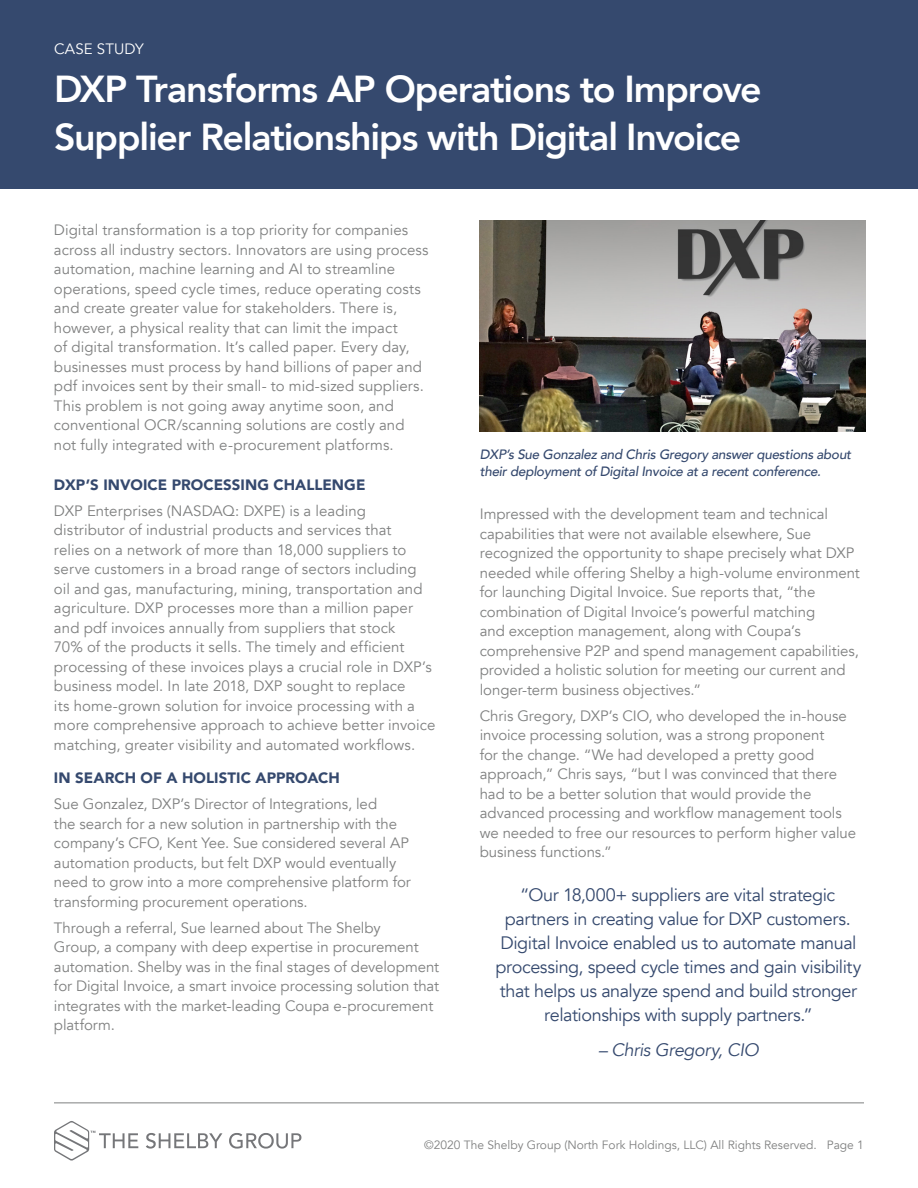
<style>
.page{position:relative;width:918px;height:1188px;background:#fff}
.page>*{position:absolute;margin:0;border:0;box-sizing:border-box;transform-origin:0 0}
.t1{font:800 37.5px/48px "Avenir";letter-spacing:-.03em;color:#fff}
.Paragraph{font:18px/24px "Avenir";letter-spacing:-.025em;color:#35496e;text-align:center}
.Paragraph-2{font:italic 18px "Avenir";letter-spacing:-.025em;color:#35496e}
.Paragraph-3{font:15px/19.5px "Avenir";color:#7f8080}
.Paragraph-4{font:900 15px "Avenir";letter-spacing:.005em;color:#35496e}
.t2{font:15px "Avenir";letter-spacing:.01em;color:#fff}
.Paragraph-5{font:italic 500 13.5px/16.5px "Avenir";letter-spacing:-.02em;color:#35496e}
.Contact_Information{font:12px "Avenir";color:#7f8080}
</style>
<div class="page">
<div style="left:0;top:0;width:918px;height:189px;background:#35496e"></div>
<hr style="left:54px;top:1102px;width:810px;height:1px;background:#7f8080">
<svg style="left:146px;top:1133px;width:76px;height:16px"></svg>
<svg style="left:229px;top:1133px;width:72px;height:16px"></svg>
<svg style="left:54px;top:1121px;width:84px;height:40px"></svg>
<img style="left:480px;top:220px;width:385px;height:212px">
<p class="t2" style="left:54px;top:40px;width:91px">CASE STUDY</p>
<p class="t1" style="left:54px;top:65px;width:709px">DXP Transforms AP Operations to Improve<br>Supplier Relationships with Digital Invoice</p>
<p class="Paragraph-3" style="left:54px;top:221px;width:376px">Digital transformation is a top priority for companies across all industry sectors. Innovators are using process automation, machine learning and AI to streamline operations, speed cycle times, reduce operating costs and create greater value for stakeholders. There is, however, a physical reality that can limit the impact<br>of digital transformation. It’s called paper. Every day, businesses must process by hand billions of paper and pdf invoices sent by their small- to mid-sized suppliers.<br>This problem is not going away anytime soon, and conventional OCR/scanning solutions are costly and not fully integrated with e-procurement platforms.</p>
<p class="Paragraph-4" style="left:54px;top:471px;width:313px">DXP’S INVOICE PROCESSING CHALLENGE</p>
<p class="Paragraph-3" style="left:54px;top:501px;width:383px">DXP Enterprises (NASDAQ: DXPE) is a leading distributor of industrial products and services that<br>relies on a network of more than 18,000 suppliers to serve customers in a broad range of sectors including oil and gas, manufacturing, mining, transportation and agriculture. DXP processes more than a million paper and pdf invoices annually from suppliers that stock<br>70% of the products it sells. The timely and efficient processing of these invoices plays a crucial role in DXP’s business model. In late 2018, DXP sought to replace<br>its home-grown solution for invoice processing with a more comprehensive approach to achieve better invoice matching, greater visibility and automated workflows.</p>
<p class="Paragraph-4" style="left:54px;top:765px;width:287px">IN SEARCH OF A HOLISTIC APPROACH</p>
<p class="Paragraph-3" style="left:54px;top:794px;width:358px">Sue Gonzalez, DXP’s Director of Integrations, led<br>the search for a new solution in partnership with the company’s CFO, Kent Yee. Sue considered several AP automation products, but felt DXP would eventually need to grow into a more comprehensive platform for transforming procurement operations.</p>
<p class="Paragraph-3" style="left:54px;top:918px;width:387px">Through a referral, Sue learned about The Shelby<br>Group, a company with deep expertise in procurement automation. Shelby was in the final stages of development for Digital Invoice, a smart invoice processing solution that integrates with the market-leading Coupa e-procurement platform.</p>
<p class="Paragraph-5" style="left:480px;top:446px;width:373px">DXP’s Sue Gonzalez and Chris Gregory answer questions about their deployment of Digital Invoice at a recent conference.</p>
<p class="Paragraph-3" style="left:480px;top:504px;width:382px">Impressed with the development team and technical capabilities that were not available elsewhere, Sue recognized the opportunity to shape precisely what DXP needed while offering Shelby a high-volume environment for launching Digital Invoice. Sue reports that, “the combination of Digital Invoice’s powerful matching<br>and exception management, along with Coupa’s comprehensive P2P and spend management capabilities, provided a holistic solution for meeting our current and longer-term business objectives.”</p>
<p class="Paragraph-3" style="left:480px;top:706px;width:378px">Chris Gregory, DXP’s CIO, who developed the in-house invoice processing solution, was a strong proponent<br>for the change. “We had developed a pretty good approach,” Chris says, “but I was convinced that there had to be a better solution that would provide the advanced processing and workflow management tools we needed to free our resources to perform higher value business functions.”</p>
<p class="Paragraph" style="left:496px;top:883px;width:367px">“Our 18,000+ suppliers are vital strategic partners in creating value for DXP customers.<br>Digital Invoice enabled us to automate manual processing, speed cycle times and gain visibility that helps us analyze spend and build stronger relationships with supply partners.”</p>
<p class="Paragraph-2" style="left:598px;top:1039px;width:162px">– Chris Gregory, CIO</p>
<p class="Contact_Information" style="left:424px;top:1137px;width:441px">©2020 The Shelby Group (North Fork Holdings, LLC) All Rights Reserved. Page 1</p>
</div>
